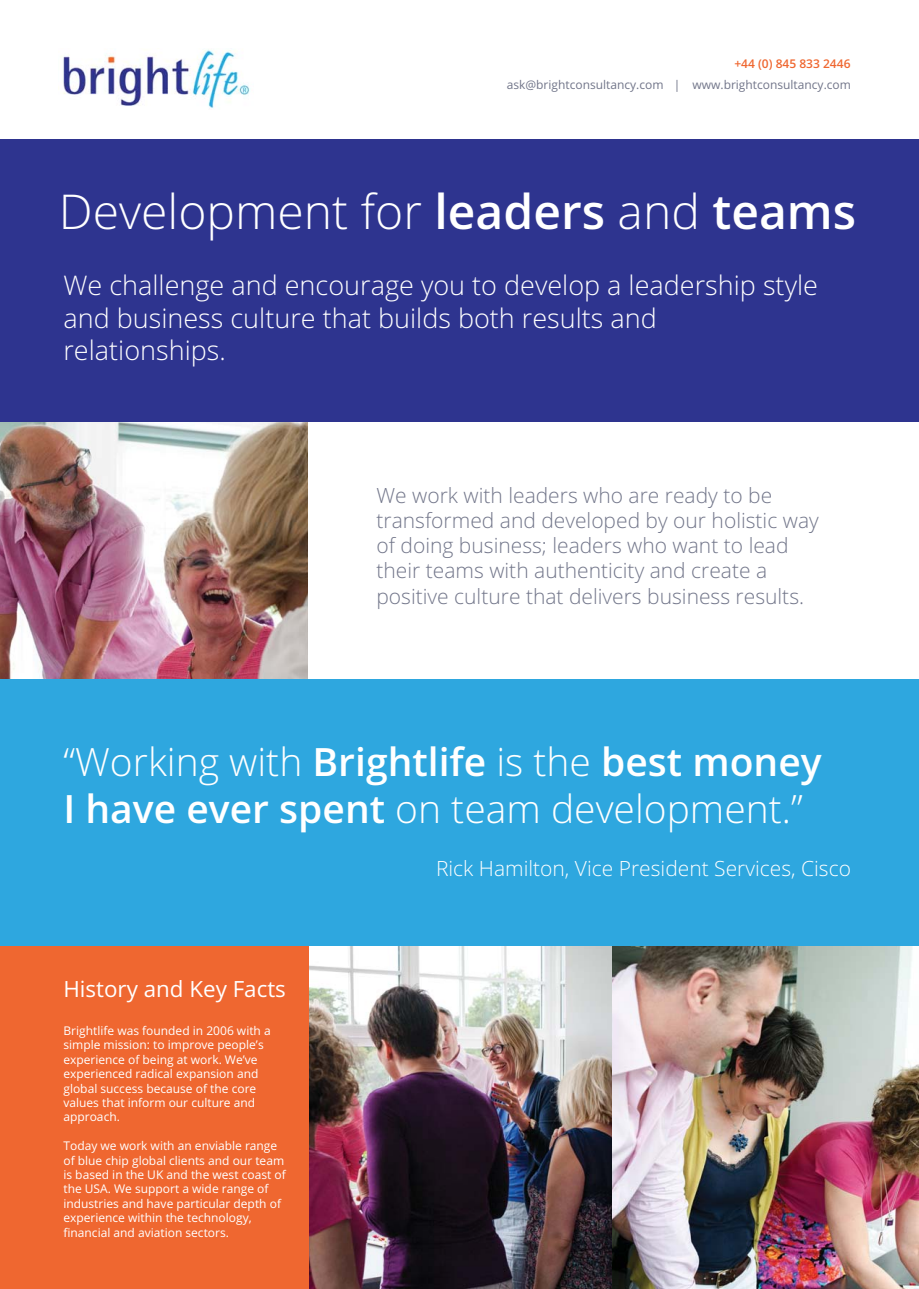
<style>
.page{position:relative;width:919px;height:1289px;background:#fff}
.page>*{position:absolute;margin:0;border:0;box-sizing:border-box;transform-origin:0 0}
.t1{font:300 48px "Open Sans";color:#fff}
.t2{font:300 39px/46.8px "Open Sans";color:#fff}
.t3{font:300 27px/32.4px "Open Sans";color:#fff}
.t4{font:22.35px "Open Sans";color:#fff}
.t5{font:300 21px/25.2px "Open Sans";color:#72768a}
.t6{font:300 21px "Open Sans";color:#fff}
.t7{font:12px/14.4px "Open Sans";color:#fff}
.t8{font:12px "Open Sans";color:#72768a}
.t9{font:600 12px "Open Sans";color:#ef6730}
.s1{font-weight:600}
</style>
<div class="page">
<img style="left:611px;top:945px;width:307px;height:343px">
<img style="left:309px;top:945px;width:302px;height:343px">
<div style="left:0;top:944px;width:309px;height:344px;background:#ef6730"></div>
<img style="left:0;top:421px;width:308px;height:258px">
<div style="left:0;top:139px;width:918px;height:282px;background:#2e348f"></div>
<img style="left:61px;top:49px;width:189px;height:59px">
<div style="left:0;top:679px;width:918px;height:266px;background:#2ea7df"></div>
<p class="t9" style="left:734px;top:59px;width:118px">+44 (0) 845 833 2446</p>
<p class="t8" style="left:506px;top:80px;width:346px">ask@brightconsultancy.com | www.brightconsultancy.com</p>
<p class="t1" style="left:59px;top:192px;width:798px">Development for <span class="s1">leaders</span> and <span class="s1">teams</span></p>
<p class="t3" style="left:63px;top:272px;width:756px">We challenge and encourage you to develop a leadership style and business culture that builds both results and relationships.</p>
<p class="t5" style="left:376px;top:484px;width:444px">We work with leaders who are ready to be transformed and developed by our holistic way of doing business; leaders who want to lead their teams with authenticity and create a positive culture that delivers business results.</p>
<p class="t2" style="left:63px;top:742px;width:759px">“Working with <span class="s1">Brightlife</span> is the <span class="s1">best money<br>I have ever spent</span> on team development.”</p>
<p class="t6" style="left:436px;top:860px;width:416px">Rick Hamilton, Vice President Services, Cisco</p>
<p class="t4" style="left:63px;top:979px;width:224px">History and Key Facts</p>
<p class="t7" style="left:63px;top:1024px;width:209px">Brightlife was founded in 2006 with a simple mission: to improve people’s experience of being at work. We’ve experienced radical expansion and global success because of the core values that inform our culture and approach.</p>
<p class="t7" style="left:63px;top:1139px;width:224px">Today we work with an enviable range of blue chip global clients and our team is based in the UK and the west coast of the USA. We support a wide range of industries and have particular depth of experience within the technology, financial and aviation sectors.</p>
</div>
